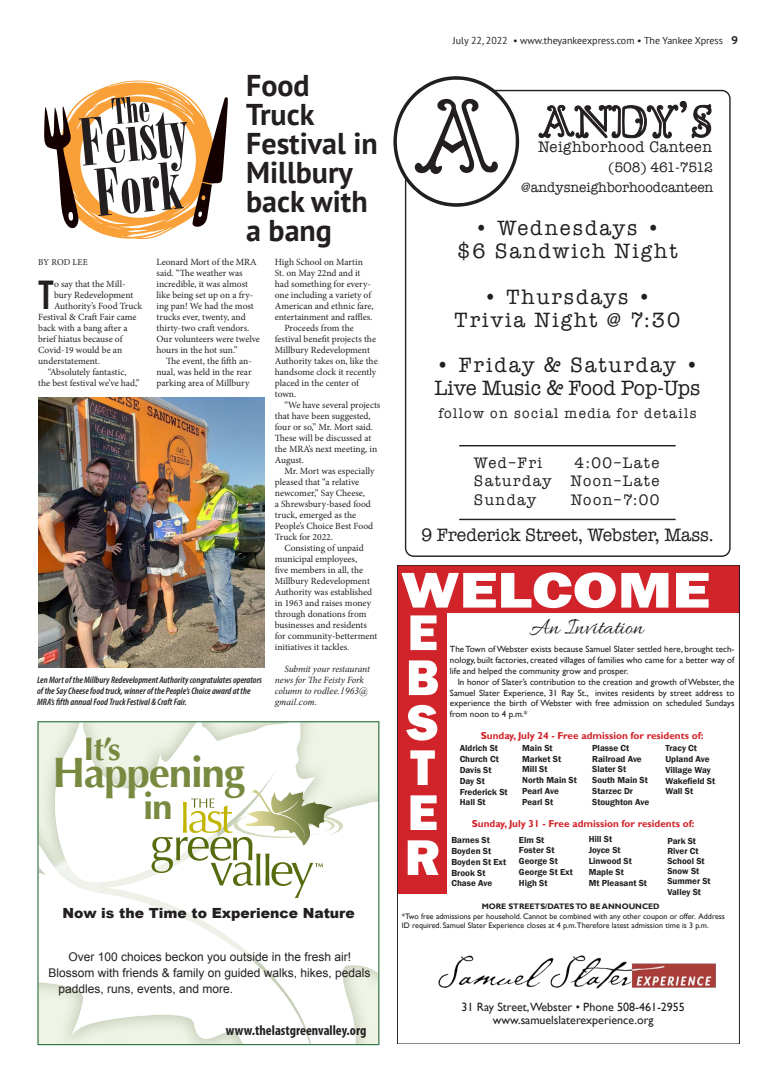
<style>
.page{position:relative;width:774px;height:1080px;background:#fff}
.page>*{position:absolute;margin:0;border:0;box-sizing:border-box;transform-origin:0 0}
.t1{font:800 52px/44.6px "Franklin Gothic";color:#fff;scale:1.25 1}
.t2{font:700 42.4px "Optima";letter-spacing:-.03em;color:#788940}
.Body_Copy{font:600 condensed 42.1px "Myriad Pro";color:#231f20}
.t3{font:700 36.9px "Optima";color:#788940}
.t4{font:700 32.3px "Optima";color:#788940}
.Main_Head{font:700 30px/29px "PT Sans";color:#231f20}
.t5{font:24px "Allura";color:#231f20}
.t6{font:21.4px/22.9px "American Typewriter";letter-spacing:.1em;color:#231f20;text-align:center;scale:.96 1}
.t7{font:21.4px/22.9px "American Typewriter";color:#231f20;scale:.96 1}
.t8{font:18.6px "American Typewriter";color:#231f20;scale:.96 1}
.t9{font:15.7px/18.6px "American Typewriter";letter-spacing:.1em;color:#231f20;scale:.96 1}
.t10{font:15.7px "American Typewriter";letter-spacing:.035em;color:#231f20;scale:.96 1}
.t11{font:14.3px/19.5px "American Typewriter";color:#231f20;text-align:right;scale:.96 1}
.t12{font:14.3px "American Typewriter";letter-spacing:.1em;color:#231f20;scale:.96 1}
.t13{font:700 condensed 14.1px "Myriad Pro";color:#231f20}
.t14{font:900 14px "Arial";color:#231f20}
.t15{font:12px "Arial";color:#231f20}
.t16{font:12px/12.4px "Gill Sans";color:#231f20;text-align:center}
.t17{font:700 10px "Gill Sans";color:#d1232a}
.t18{font:10px "PT Sans";color:#231f20}
.Body_Copy-2{font:9.5px/11px "Minion Pro";color:#231f20}
.Cutline{font:italic 600 condensed 9.5px/11px "Myriad Pro";color:#231f20}
.Body_Copy-3{font:italic 9.5px/11px "Minion Pro";letter-spacing:-.01em;color:#231f20}
.t19{font:9px "Gill Sans";color:#231f20}
.t20{font:600 9px/10.8px "Franklin Gothic";color:#231f20}
.Byline{font:9px "Minion Pro";letter-spacing:.01em;color:#231f20}
.t21{font:8px/9.6px "Gill Sans";color:#231f20}
.s1{font-family:"Times New Roman"}
.s2{font-family:"PT Sans Caption";font-weight:700;font-size:11px}
.s3{font-weight:700}
</style>
<div class="page">
<img style="left:38px;top:397px;width:226px;height:270px">
<svg style="left:44px;top:80px;width:184px;height:160px"></svg>
<svg style="left:393px;top:76px;width:101px;height:102px"></svg>
<svg style="left:404px;top:89px;width:327px;height:468px"></svg>
<hr style="left:459px;top:445px;width:217px;height:1px;background:#231f20">
<hr style="left:459px;top:519px;width:217px;height:1px;background:#231f20">
<svg style="left:37px;top:721px;width:342px;height:324px"></svg>
<img style="left:40px;top:774px;width:215px;height:257px">
<svg style="left:152px;top:790px;width:191px;height:108px"></svg>
<div style="left:398px;top:566px;width:341px;height:47px;background:#d1232a"></div>
<div style="left:397px;top:565px;width:50px;height:329px;background:#d1232a"></div>
<img style="left:438px;top:955px;width:278px;height:34px">
<p class="Main_Head" style="left:246px;top:70px;width:70px">Food<br>Truck</p>
<p class="Main_Head" style="left:246px;top:128px;width:133px">Festival in<br>Millbury back with a bang</p>
<p class="Byline" style="left:38px;top:256px;width:51px">BY ROD LEE</p>
<p class="Body_Copy" style="left:38px;top:269px;width:17px">T</p>
<p class="Body_Copy-2" style="left:54px;top:279px;width:73px">o say that the Mill-</p>
<p class="Body_Copy-2" style="left:54px;top:290px;width:81px">bury Redevelopment</p>
<p class="Body_Copy-2" style="left:54px;top:301px;width:90px">Authority’s Food Truck</p>
<p class="Body_Copy-2" style="left:38px;top:312px;width:100px">Festival &amp; Craft Fair came</p>
<p class="Body_Copy-2" style="left:38px;top:323px;width:91px">back with a bang after a</p>
<p class="Body_Copy-2" style="left:38px;top:334px;width:86px">brief hiatus because of</p>
<p class="Body_Copy-2" style="left:38px;top:345px;width:86px">Covid-19 would be an</p>
<p class="Body_Copy-2" style="left:38px;top:356px;width:63px">understatement.</p>
<p class="Body_Copy-2" style="left:38px;top:367px;width:103px;text-align:center">“Absolutely fantastic,<br>the best festival we’ve had,”</p>
<p class="Body_Copy-2" style="left:157px;top:257px;width:105px">Leonard Mort of the MRA said. “The weather was incredible, it was almost like being set up on a fry&shy;ing pan! We had the most trucks ever, twenty, and thirty-two craft vendors.<br>Our volunteers were twelve hours in the hot sun.”</p>
<p class="Body_Copy-2" style="left:157px;top:356px;width:97px;text-align:justify;text-indent:10px">The event, the fifth an&shy;nual, was held in the rear parking area of Millbury</p>
<p class="Cutline" style="left:37px;top:675px;width:226px">Len Mort of the Millbury Redevelopment Authority congratulates operators of the Say Cheese food truck, winner of the People’s Choice award at the<br>MRA’s fifth annual Food Truck Festival &amp; Craft Fair.</p>
<p class="t4" style="left:84px;top:731px;width:39px">It’s</p>
<p class="t2" style="left:53px;top:748px;width:194px">Happening</p>
<p class="t3" style="left:143px;top:785px;width:31px">in</p>
<p class="Body_Copy-2" style="left:275px;top:257px;width:100px">High School on Martin<br>St. on May 22nd and it had something for every&shy;one including a variety of<br>American and ethnic fare, entertainment and raffles.</p>
<p class="Body_Copy-2" style="left:275px;top:323px;width:104px;text-indent:10px">Proceeds from the festival benefit projects the<br>Millbury Redevelopment<br>Authority takes on, like the handsome clock it recently placed in the center of town.</p>
<p class="Body_Copy-2" style="left:275px;top:400px;width:107px;text-indent:10px">“We have several projects that have been suggested, four or so,” Mr. Mort said.<br>These will be discussed at the MRA’s next meeting, in<br>August.</p>
<p class="Body_Copy-2" style="left:275px;top:466px;width:101px;text-indent:10px">Mr. Mort was especially pleased that “a relative newcomer,” Say Cheese,<br>a Shrewsbury-based food truck, emerged as the<br>People’s Choice Best Food<br>Truck for 2022.</p>
<p class="Body_Copy-2" style="left:275px;top:543px;width:104px;text-indent:10px">Consisting of unpaid municipal employees,<br>five members in all, the<br>Millbury Redevelopment<br>Authority was established in 1963 and raises money through donations from businesses and residents for community-betterment initiatives it tackles.</p>
<p class="Body_Copy-3" style="left:275px;top:664px;width:97px;text-indent:10px">Submit your restaurant news for The Feisty Fork column to <span class="s1">rodlee.1963@ gmail.com</span>.</p>
<p class="t14" style="left:62px;top:903px;width:294px">Now is the Time to Experience Nature</p>
<p class="t15" style="left:68px;top:949px;width:284px">Over 100 choices beckon you outside in the fresh air!</p>
<p class="t15" style="left:48px;top:965px;width:324px">Blossom with friends &amp; family on guided walks, hikes, pedals</p>
<p class="t15" style="left:58px;top:981px;width:176px">paddles, runs, events, and more.</p>
<p class="t13" style="left:226px;top:1022px;width:142px">www.thelastgreenvalley.org</p>
<p class="t18" style="left:453px;top:34px;width:286px">July 22, 2022 • www.theyankeexpress.com • The Yankee Xpress <span class="s2">9</span></p>
<p class="t10" style="left:538px;top:135px;width:183px">Neighborhood Canteen</p>
<p class="t11" style="left:521px;top:157px;width:202px">(508) 461-7512 @andysneighborhoodcanteen</p>
<p class="t6" style="left:457px;top:216px;width:231px">• Wednesdays •<br>$6 Sandwich Night</p>
<p class="t6" style="left:455px;top:285px;width:236px">• Thursdays •<br>Trivia Night @ 7:30</p>
<p class="t7" style="left:434px;top:353px;width:279px">• Friday &amp; Saturday •<br>Live Music &amp; Food Pop-Ups</p>
<p class="t12" style="left:438px;top:402px;width:270px">follow on social media for details</p>
<p class="t9" style="left:474px;top:453px;width:82px">Wed–Fri<br>Saturday<br>Sunday</p>
<p class="t9" style="left:570px;top:453px;width:94px;text-align:justify">4:00–Late Noon–Late Noon–7:00</p>
<p class="t8" style="left:421px;top:520px;width:306px">9 Frederick Street, Webster, Mass.</p>
<p class="t1" style="left:401px;top:568px;width:249px">WELCOME<br>E<br>B<br>S<br>T<br>E<br>R</p>
<p class="t5" style="left:529px;top:614px;width:116px">An Invitation</p>
<p class="t19" style="left:450px;top:644px;width:286px">The Town of Webster exists because Samuel Slater settled here, brought tech-</p>
<p class="t19" style="left:450px;top:655px;width:286px">nology, built factories, created villages of families who came for a better way of</p>
<p class="t19" style="left:450px;top:666px;width:180px">life and helped the community grow and prosper.</p>
<p class="t19" style="left:458px;top:677px;width:278px">In honor of Slater’s contribution to the creation and growth of Webster, the</p>
<p class="t19" style="left:450px;top:687px;width:286px">Samuel Slater Experience, 31 Ray St., invites residents by street address to</p>
<p class="t19" style="left:450px;top:698px;width:286px">experience the birth of Webster with free admission on scheduled Sundays</p>
<p class="t19" style="left:450px;top:709px;width:79px">from noon to 4 p.m.*</p>
<p class="t17" style="left:481px;top:730px;width:224px">Sunday, July 24 - Free admission for residents of:</p>
<p class="t20" style="left:460px;top:743px;width:50px">Aldrich St<br>Church Ct<br>Davis St<br>Day St<br>Frederick St<br>Hall St</p>
<p class="t20" style="left:522px;top:743px;width:56px">Main St<br>Market St<br>Mill St<br>North Main St<br>Pearl Ave<br>Pearl St</p>
<p class="t20" style="left:592px;top:743px;width:59px">Plasse Ct<br>Railroad Ave<br>Slater St<br>South Main St<br>Starzec Dr<br>Stoughton Ave</p>
<p class="t20" style="left:665px;top:743px;width:51px">Tracy Ct<br>Upland Ave<br>Village Way<br>Wakefield St<br>Wall St</p>
<p class="t20" style="left:451px;top:835px;width:56px">Barnes St<br>Boyden St<br>Boyden St Ext<br>Brook St<br>Chase Ave</p>
<p class="t20" style="left:519px;top:834px;width:55px">Elm St<br>Foster St<br>George St<br>George St Ext<br>High St</p>
<p class="t20" style="left:589px;top:834px;width:60px">Hill St<br>Joyce St<br>Linwood St<br>Maple St<br>Mt Pleasant St</p>
<p class="t20" style="left:667px;top:836px;width:45px;line-height:10.2px">Park St<br>River Ct<br>School St<br>Snow St<br>Summer St<br>Valley St</p>
<p class="t17" style="left:472px;top:818px;width:224px">Sunday, July 31 - Free admission for residents of:</p>
<p class="t21" style="left:402px;top:902px;width:325px;text-indent:80px"><span class="s3">MORE STREETS/DATES TO BE ANNOUNCED<br></span>*Two free admissions per household. Cannot be combined with any other coupon or offer. Address<br>ID required. Samuel Slater Experience closes at 4 p.m.Therefore latest admission time is 3 p.m.</p>
<p class="t16" style="left:462px;top:1001px;width:225px">31 Ray Street,Webster • Phone 508-461-2955 www.samuelslaterexperience.org</p>
</div>
